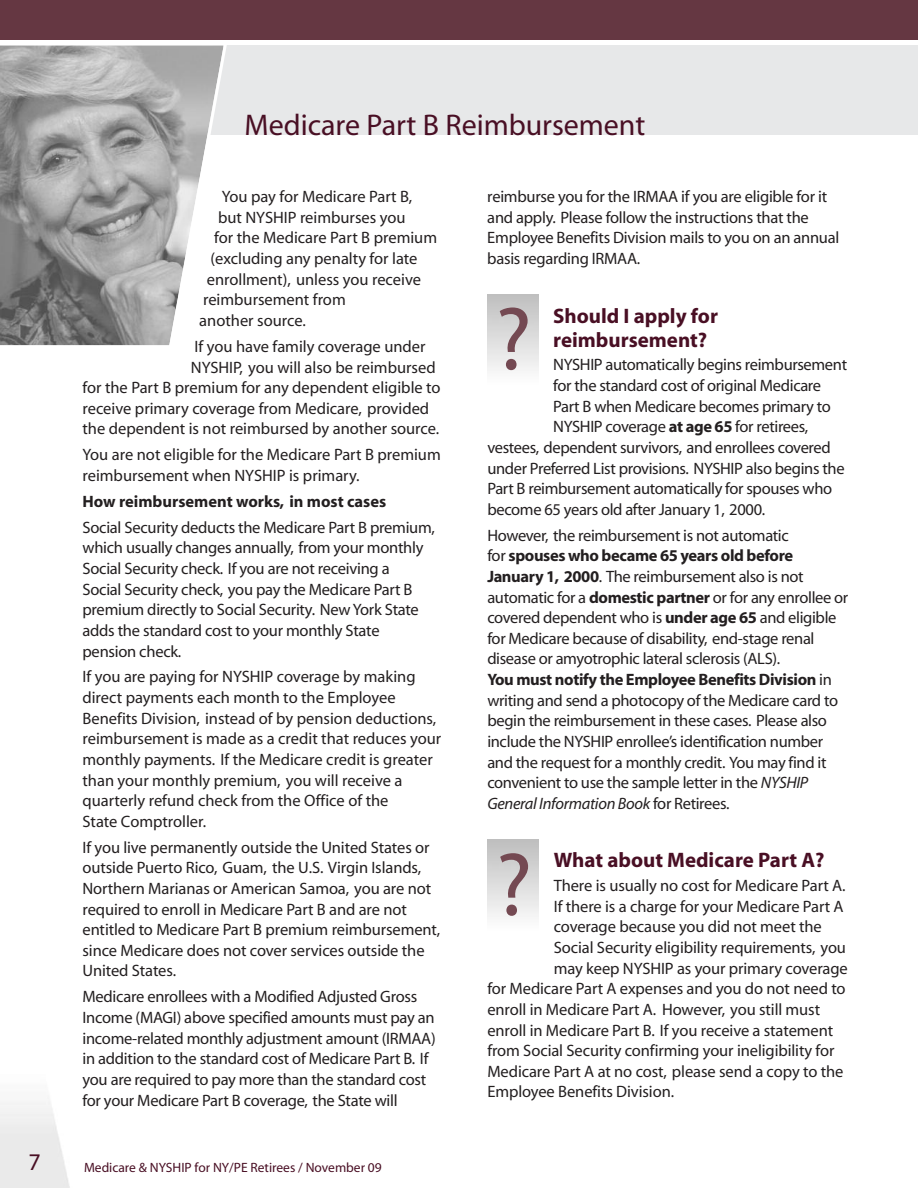
<style>
.page{position:relative;width:918px;height:1188px;background:#fff}
.page>*{position:absolute;margin:0;border:0;box-sizing:border-box;transform-origin:0 0}
.t1{font:90px "Myriad";color:#744952}
.t2{font:30px "Myriad";color:#490f24}
.t3{font:24px "Myriad";color:#490f24}
.t4{font:700 21px/24px "Myriad";color:#490f24}
.t5{font:16.5px/20.7px "Myriad";letter-spacing:-.015em;color:#231f20}
.t6{font:700 16.5px "Myriad";color:#231f20}
.t7{font:13.5px "Myriad";color:#490f24}
.s1{font-weight:700}
.s2{font-style:italic}
</style>
<div class="page">
<div style="left:0;top:0;width:918px;height:40px;background:#653742"></div>
<div style="left:0;top:45px;width:918px;height:90px;background:#e7e8e9"></div>
<svg style="left:0;top:45px;width:227px;height:301px;background:#aaa"></svg>
<h2 class="t2" style="left:244px;top:114px;width:402px">Medicare Part B Reimbursement</h2>
<p class="t5" style="left:222px;top:188px;width:192px">You pay for Medicare Part B,</p>
<p class="t5" style="left:218px;top:208px;width:189px">but NYSHIP reimburses you</p>
<p class="t5" style="left:214px;top:229px;width:224px">for the Medicare Part B premium</p>
<p class="t5" style="left:211px;top:250px;width:208px">(excluding any penalty for late</p>
<p class="t5" style="left:207px;top:270px;width:216px">enrollment), unless you receive</p>
<p class="t5" style="left:203px;top:291px;width:144px">reimbursement from</p>
<p class="t5" style="left:199px;top:312px;width:108px">another source.</p>
<p class="t5" style="left:195px;top:337px;width:232px">If you have family coverage under</p>
<p class="t5" style="left:191px;top:358px;width:246px">NYSHIP, you will also be reimbursed</p>
<p class="t5" style="left:83px;top:379px;width:360px">for the Part B premium for any dependent eligible to</p>
<p class="t5" style="left:83px;top:399px;width:348px">receive primary coverage from Medicare, provided</p>
<p class="t5" style="left:83px;top:420px;width:358px">the dependent is not reimbursed by another source.</p>
<p class="t5" style="left:83px;top:446px;width:360px">You are not eligible for the Medicare Part B premium reimbursement when NYSHIP is primary.</p>
<p class="t6" style="left:83px;top:495px;width:305px">How reimbursement works, in most cases</p>
<p class="t5" style="left:83px;top:518px;width:354px">Social Security deducts the Medicare Part B premium, which usually changes annually, from your monthly Social Security check. If you are not receiving a<br>Social Security check, you pay the Medicare Part B premium directly to Social Security. NewYork State adds the standard cost to your monthly State pension check.</p>
<p class="t5" style="left:83px;top:668px;width:360px">If you are paying for NYSHIP coverage by making direct payments each month to the Employee Benefits Division, instead of by pension deductions, reimbursement is made as a credit that reduces your monthly payments. If the Medicare credit is greater than your monthly premium, you will receive a quarterly refund check from the Office of the<br>State Comptroller.</p>
<p class="t5" style="left:82px;top:838px;width:359px">If you live permanently outside the United States or outside Puerto Rico, Guam, the U.S. Virgin Islands, Northern Marianas or American Samoa, you are not required to enroll in Medicare Part B and are not entitled to Medicare Part B premium reimbursement, since Medicare does not cover services outside the United States.</p>
<p class="t5" style="left:82px;top:988px;width:355px">Medicare enrollees with a Modified Adjusted Gross Income (MAGI) above specified amounts must pay an income-related monthly adjustment amount (IRMAA) in addition to the standard cost of Medicare Part B. If you are required to pay more than the standard cost for your Medicare Part B coverage, the State will</p>
<h3 class="t3" style="left:28px;top:1153px;width:14px">7</h3>
<p class="t7" style="left:84px;top:1163px;width:299px">Medicare &amp; NYSHIP for NY/PE Retirees / November 09</p>
<p class="t5" style="left:487px;top:188px;width:353px">reimburse you for the IRMAA if you are eligible for it and apply. Please follow the instructions that the Employee Benefits Division mails to you on an annual basis regarding IRMAA.</p>
<p class="t4" style="left:553px;top:305px;width:166px">Should I apply for reimbursement?</p>
<p class="t5" style="left:553px;top:356px;width:295px">NYSHIP automatically begins reimbursement</p>
<p class="t5" style="left:553px;top:377px;width:269px">for the standard cost of original Medicare</p>
<p class="t5" style="left:553px;top:397px;width:279px">Part B when Medicare becomes primary to</p>
<p class="t5" style="left:553px;top:418px;width:256px">NYSHIP coverage <span class="s1">at age 65</span> for retirees,</p>
<p class="t5" style="left:487px;top:438px;width:345px">vestees, dependent survivors, and enrollees covered</p>
<p class="t5" style="left:487px;top:459px;width:359px">under Preferred List provisions. NYSHIP also begins the</p>
<p class="t5" style="left:487px;top:480px;width:346px">Part B reimbursement automatically for spouses who</p>
<p class="t5" style="left:487px;top:500px;width:279px">become 65 years old after January 1, 2000.</p>
<p class="t5" style="left:487px;top:526px;width:362px">However, the reimbursement is not automatic<br>for <span class="s1">spouses who became 65 years old before January 1, 2000</span>. The reimbursement also is not automatic for a <span class="s1">domestic partner</span> or for any enrollee or covered dependent who is <span class="s1">under age 65</span> and eligible for Medicare because of disability, end-stage renal disease or amyotrophic lateral sclerosis (ALS).<br><span class="s1">You must notify the Employee Benefits Division</span> in writing and send a photocopy of the Medicare card to begin the reimbursement in these cases. Please also include the NYSHIP enrollee’s identification number and the request for a monthly credit. You may find it convenient to use the sample letter in the <span class="s2">NYSHIP General Information Book</span> for Retirees.</p>
<h1 class="t1" style="left:495px;top:305px;width:38px">?</h1>
<p class="t4" style="left:554px;top:850px;width:272px">What about Medicare Part A?</p>
<p class="t5" style="left:554px;top:877px;width:293px">There is usually no cost for Medicare Part A.</p>
<p class="t5" style="left:554px;top:897px;width:291px">If there is a charge for your Medicare Part A</p>
<p class="t5" style="left:554px;top:918px;width:270px">coverage because you did not meet the</p>
<p class="t5" style="left:554px;top:939px;width:294px">Social Security eligibility requirements, you</p>
<p class="t5" style="left:554px;top:959px;width:296px">may keep NYSHIP as your primary coverage</p>
<p class="t5" style="left:487px;top:980px;width:360px">for Medicare Part A expenses and you do not need to</p>
<p class="t5" style="left:487px;top:1000px;width:334px">enroll in Medicare Part A. However, you still must</p>
<p class="t5" style="left:487px;top:1021px;width:347px">enroll in Medicare Part B. If you receive a statement</p>
<p class="t5" style="left:487px;top:1042px;width:349px">from Social Security confirming your ineligibility for</p>
<p class="t5" style="left:487px;top:1062px;width:358px">Medicare Part A at no cost, please send a copy to the</p>
<p class="t5" style="left:487px;top:1083px;width:188px">Employee Benefits Division.</p>
<h1 class="t1" style="left:496px;top:851px;width:38px">?</h1>
</div>
